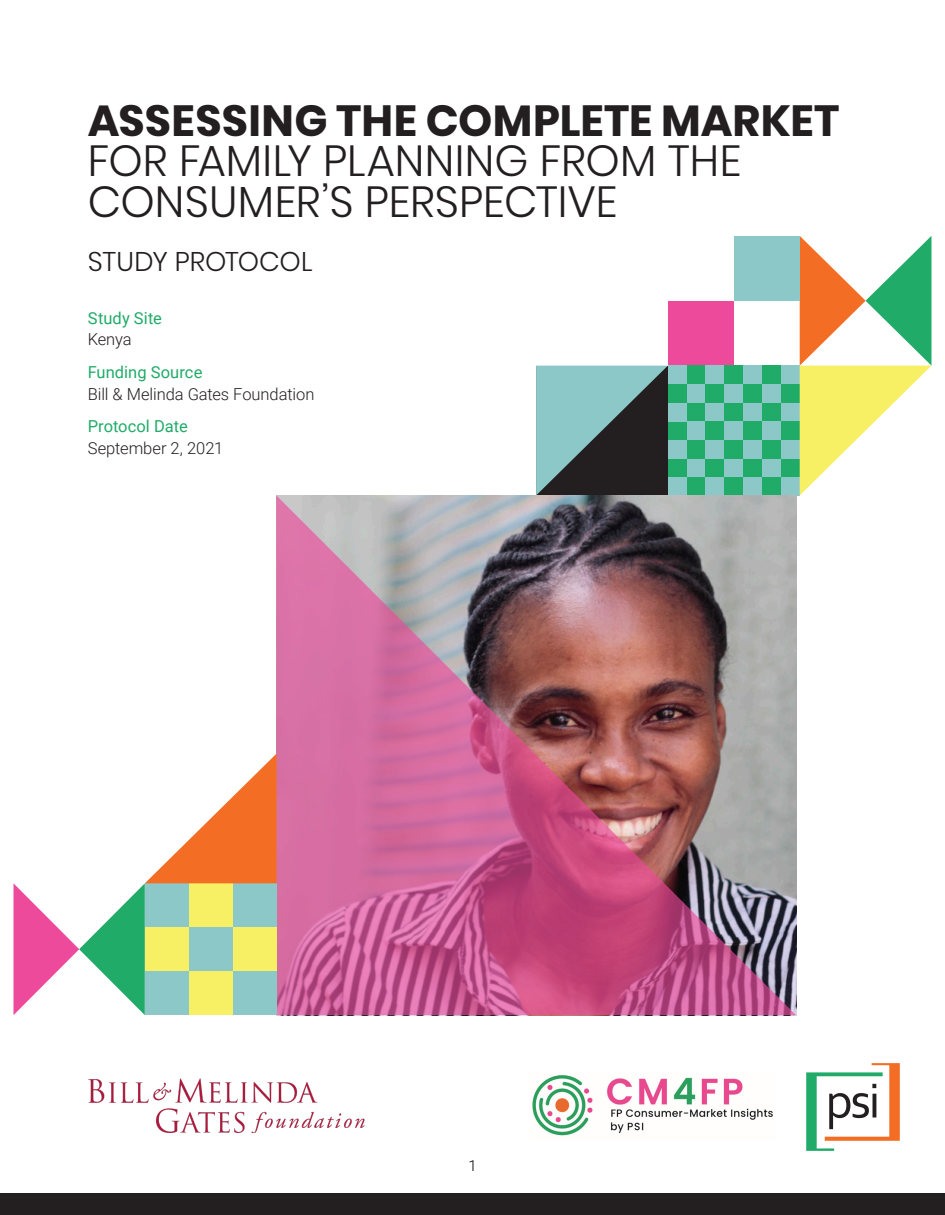
<style>
.page{position:relative;width:945px;height:1215px;background:#fff}
.page>*{position:absolute;margin:0;border:0;box-sizing:border-box;transform-origin:0 0}
.Title_2{font:300 43.5px/40.5px "Poppins";color:#231f20}
.Heading_1{font:300 27px "Poppins";letter-spacing:-.005em;color:#231f20}
.Body{font:300 16.5px/21.8px "Roboto";letter-spacing:-.005em;color:#231f20}
.Body-2{font:16.5px/21.8px "Roboto";letter-spacing:.01em;color:#21ab68}
.t1{font:300 15px "Roboto";color:#000}
.s1{font-weight:700}
.s2{font-weight:300;color:#231f20}
.s3{font-weight:400;color:#21ab68}
</style>
<div class="page">
<div style="left:0;top:1193px;width:945px;height:22px;background:#231f20"></div>
<svg style="left:806px;top:1063px;width:94px;height:88px"></svg>
<img style="left:532px;top:1075px;width:241px;height:61px">
<div style="left:668px;top:301px;width:66px;height:65px;background:#ed4a9b"></div>
<div style="left:734px;top:236px;width:66px;height:65px;background:#8dc8c8"></div>
<div style="left:668px;top:477px;width:19px;height:18px;background:#8dc8c8"></div>
<div style="left:668px;top:458px;width:19px;height:19px;background:#21ab68"></div>
<div style="left:668px;top:440px;width:19px;height:18px;background:#8dc8c8"></div>
<div style="left:668px;top:421px;width:19px;height:19px;background:#21ab68"></div>
<div style="left:668px;top:403px;width:19px;height:18px;background:#8dc8c8"></div>
<div style="left:668px;top:384px;width:19px;height:19px;background:#21ab68"></div>
<div style="left:668px;top:366px;width:19px;height:18px;background:#8dc8c8"></div>
<div style="left:687px;top:477px;width:19px;height:18px;background:#21ab68"></div>
<div style="left:706px;top:477px;width:18px;height:18px;background:#8dc8c8"></div>
<div style="left:724px;top:477px;width:19px;height:18px;background:#21ab68"></div>
<div style="left:743px;top:477px;width:19px;height:18px;background:#8dc8c8"></div>
<div style="left:762px;top:477px;width:19px;height:18px;background:#21ab68"></div>
<div style="left:781px;top:477px;width:19px;height:18px;background:#8dc8c8"></div>
<div style="left:687px;top:458px;width:19px;height:19px;background:#8dc8c8"></div>
<div style="left:706px;top:458px;width:18px;height:19px;background:#21ab68"></div>
<div style="left:724px;top:458px;width:19px;height:19px;background:#8dc8c8"></div>
<div style="left:743px;top:458px;width:19px;height:19px;background:#21ab68"></div>
<div style="left:762px;top:458px;width:19px;height:19px;background:#8dc8c8"></div>
<div style="left:781px;top:458px;width:19px;height:19px;background:#21ab68"></div>
<div style="left:687px;top:440px;width:19px;height:18px;background:#21ab68"></div>
<div style="left:706px;top:440px;width:18px;height:18px;background:#8dc8c8"></div>
<div style="left:724px;top:440px;width:19px;height:18px;background:#21ab68"></div>
<div style="left:743px;top:440px;width:19px;height:18px;background:#8dc8c8"></div>
<div style="left:762px;top:440px;width:19px;height:18px;background:#21ab68"></div>
<div style="left:781px;top:440px;width:19px;height:18px;background:#8dc8c8"></div>
<div style="left:687px;top:421px;width:19px;height:19px;background:#8dc8c8"></div>
<div style="left:706px;top:421px;width:18px;height:19px;background:#21ab68"></div>
<div style="left:724px;top:421px;width:19px;height:19px;background:#8dc8c8"></div>
<div style="left:743px;top:421px;width:19px;height:19px;background:#21ab68"></div>
<div style="left:762px;top:421px;width:19px;height:19px;background:#8dc8c8"></div>
<div style="left:781px;top:421px;width:19px;height:19px;background:#21ab68"></div>
<div style="left:687px;top:403px;width:19px;height:18px;background:#21ab68"></div>
<div style="left:706px;top:403px;width:18px;height:18px;background:#8dc8c8"></div>
<div style="left:724px;top:403px;width:19px;height:18px;background:#21ab68"></div>
<div style="left:743px;top:403px;width:19px;height:18px;background:#8dc8c8"></div>
<div style="left:762px;top:403px;width:19px;height:18px;background:#21ab68"></div>
<div style="left:781px;top:403px;width:19px;height:18px;background:#8dc8c8"></div>
<div style="left:687px;top:384px;width:19px;height:19px;background:#8dc8c8"></div>
<div style="left:706px;top:384px;width:18px;height:19px;background:#21ab68"></div>
<div style="left:724px;top:384px;width:19px;height:19px;background:#8dc8c8"></div>
<div style="left:743px;top:384px;width:19px;height:19px;background:#21ab68"></div>
<div style="left:762px;top:384px;width:19px;height:19px;background:#8dc8c8"></div>
<div style="left:781px;top:384px;width:19px;height:19px;background:#21ab68"></div>
<div style="left:687px;top:366px;width:19px;height:18px;background:#21ab68"></div>
<div style="left:706px;top:366px;width:18px;height:18px;background:#8dc8c8"></div>
<div style="left:724px;top:366px;width:19px;height:18px;background:#21ab68"></div>
<div style="left:743px;top:366px;width:19px;height:18px;background:#8dc8c8"></div>
<div style="left:762px;top:366px;width:19px;height:18px;background:#21ab68"></div>
<div style="left:781px;top:366px;width:19px;height:18px;background:#8dc8c8"></div>
<svg style="left:800px;top:236px;width:131px;height:259px"></svg>
<svg style="left:536px;top:366px;width:132px;height:129px;background:#587575"></svg>
<img style="left:276px;top:495px;width:520px;height:520px">
<svg style="left:14px;top:754px;width:263px;height:261px"></svg>
<img style="left:88px;top:1078px;width:276px;height:55px">
<p class="Title_2" style="left:88px;top:100px;width:753px"><span class="s1">ASSESSING THE COMPLETE MARKET<br></span>FOR FAMILY PLANNING FROM THE<br>CONSUMER’S PERSPECTIVE</p>
<p class="Heading_1" style="left:88px;top:246px;width:226px">STUDY PROTOCOL</p>
<p class="Body-2" style="left:88px;top:306px;width:76px">Study Site<br><span class="s2">Kenya</span></p>
<p class="Body" style="left:88px;top:360px;width:228px"><span class="s3">Funding Source<br></span>Bill &amp; Melinda Gates Foundation</p>
<p class="Body" style="left:88px;top:415px;width:137px"><span class="s3">Protocol Date<br></span>September 2, 2021</p>
<p class="t1" style="left:468px;top:1155px;width:10px">1</p>
</div>
